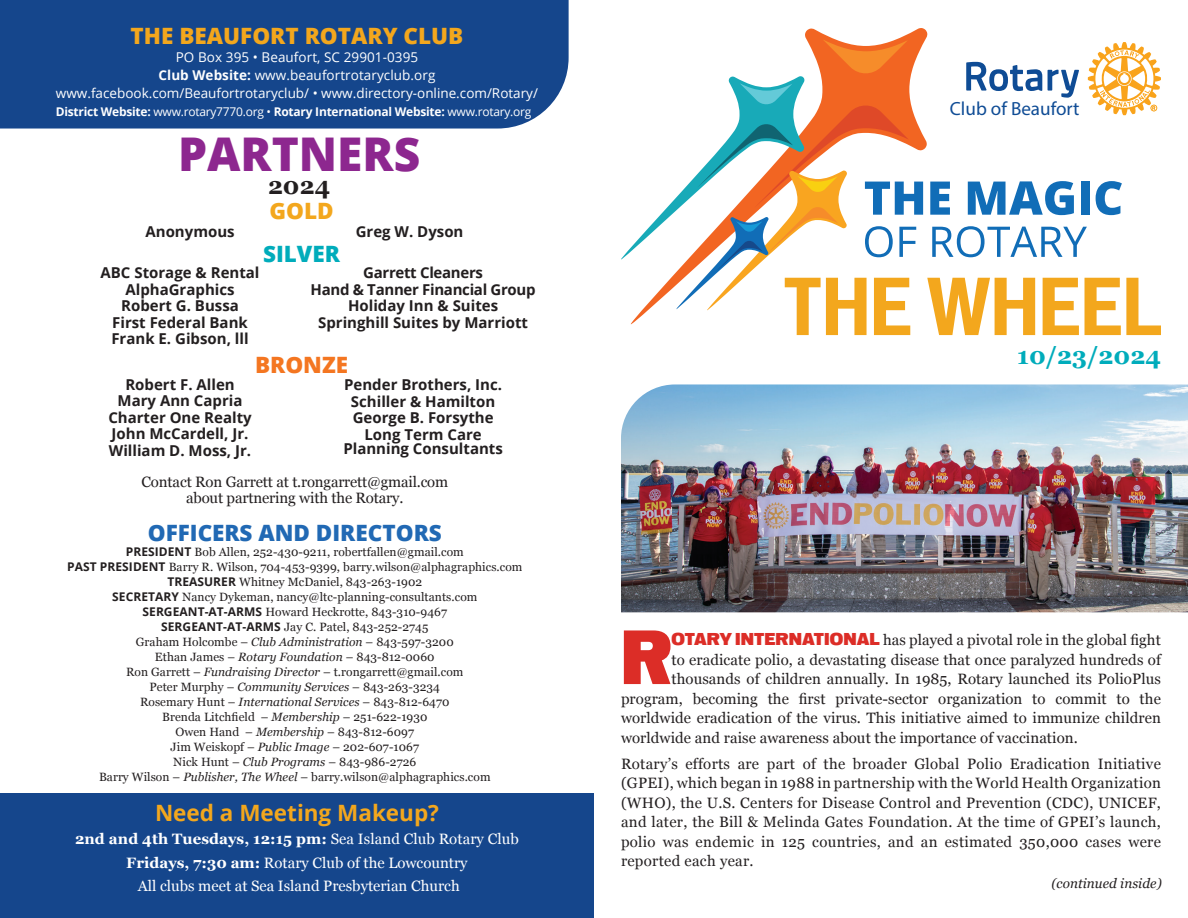
<style>
.page{position:relative;width:1188px;height:918px;background:#fff}
.page>*{position:absolute;margin:0;border:0;box-sizing:border-box;transform-origin:0 0}
.t1{font:900 66.75px "Pennypacker Condensed";color:#dc2d27}
.t2{font:800 46.5px "Open Sans";color:#8d278f}
.t3{font:700 24px "Georgia";color:#00acbb}
.t4{font:700 24px "Georgia";color:#231f20}
.t5{font:800 22.5px "Open Sans";color:#f3a71d}
.t6{font:800 22.5px "Open Sans";color:#2169b4}
.t7{font:700 22.5px "Open Sans";color:#f3a71d}
.t8{font:800 22.5px "Open Sans";color:#00acbb}
.t9{font:800 22.5px "Open Sans";color:#f47621}
.t10{font:19.05px "Myriad Pro";color:#0f4c95}
.t11{font:15px/19.5px "Georgia";letter-spacing:.005em;color:#231f20;text-align:center}
.t12{font:700 15px/16.5px "Open Sans";color:#231f20;text-align:center}
.t13{font:15px/23.2px "Georgia";color:#fff;text-align:center}
.t14{font:13.5px/18px "Open Sans";color:#fff;text-align:center}
.t15{font:italic 13.5px "Georgia";letter-spacing:.005em;color:#231f20}
.t16{font:12px/15px "Georgia";letter-spacing:.005em;color:#231f20;text-align:center}
.t17{font:700 12px "Open Sans";letter-spacing:-.02em;color:#fff}
.s1{font-weight:700}
.s2{font-weight:400}
.s3{font-family:"Open Sans";font-weight:700}
.s4{font-style:italic}
.s5{font-family:"Pennypacker";font-weight:900;color:#dc2d27}
</style>
<div class="page">
<div style="left:0;top:794px;width:594px;height:124px;background:#15468c"></div>
<div style="left:0;top:0;width:569px;height:129px;background:#15468c"></div>
<svg style="left:805px;top:28px;width:122px;height:11px"></svg>
<svg style="left:621px;top:39px;width:540px;height:296px"></svg>
<img style="left:621px;top:384px;width:567px;height:228px">
<h3 class="t5" style="left:131px;top:19px;width:334px">THE BEAUFORT ROTARY CLUB</h3>
<p class="t14" style="left:56px;top:48px;width:484px">PO Box 395 • Beaufort, SC 29901-0395<br><span class="s1">Club Website:</span> www.beaufortrotaryclub.org www.facebook.com/Beaufortrotaryclub/ • www.directory-online.com/Rotary/</p>
<p class="t17" style="left:56px;top:103px;width:477px">District Website: <span class="s2">www.rotary7770.org •</span> Rotary International Website: <span class="s2">www.rotary.org</span></p>
<h2 class="t2" style="left:178px;top:119px;width:244px">PARTNERS</h2>
<h3 class="t4" style="left:268px;top:167px;width:64px">2024</h3>
<h3 class="t5" style="left:269px;top:194px;width:66px">GOLD</h3>
<p class="t12" style="left:146px;top:223px;width:91px">Anonymous</p>
<p class="t12" style="left:356px;top:223px;width:109px">Greg W. Dyson</p>
<h3 class="t8" style="left:263px;top:236px;width:79px">SILVER</h3>
<p class="t12" style="left:101px;top:264px;width:160px">ABC Storage &amp; Rental<br>AlphaGraphics<br>Robert G. Bussa<br>First Federal Bank<br>Frank E. Gibson, lll</p>
<p class="t12" style="left:311px;top:264px;width:227px">Garrett Cleaners<br>Hand &amp; Tanner Financial Group<br>Holiday Inn &amp; Suites<br>Springhill Suites by Marriott</p>
<h3 class="t9" style="left:255px;top:348px;width:95px">BRONZE</h3>
<p class="t12" style="left:108px;top:376px;width:145px">Robert F. Allen<br>Mary Ann Capria<br>Charter One Realty<br>John McCardell, Jr.<br>William D. Moss, Jr.</p>
<p class="t12" style="left:344px;top:376px;width:159px">Pender Brothers, Inc.<br>Schiller &amp; Hamilton<br>George B. Forsythe<br>Long Term Care</p>
<p class="t12" style="left:343px;top:440px;width:161px">Planning Consultants</p>
<p class="t11" style="left:141px;top:473px;width:308px;line-height:16.5px">Contact Ron Garrett at t.rongarrett@gmail.com about partnering with the Rotary.</p>
<h3 class="t6" style="left:148px;top:516px;width:296px">OFFICERS AND DIRECTORS</h3>
<p class="t16" style="left:67px;top:544px;width:457px"><span class="s3">PRESIDENT</span> Bob Allen, 252-430-9211, robertfallen@gmail.com<br><span class="s3">PAST PRESIDENT</span> Barry R. Wilson, 704-453-9399, barry.wilson@alphagraphics.com <span class="s3">TREASURER</span> Whitney McDaniel, 843-263-1902<br><span class="s3">SECRETARY</span> Nancy Dykeman, nancy@ltc-planning-consultants.com <span class="s3">SERGEANT-AT-ARMS</span> Howard Heckrotte, 843-310-9467<br><span class="s3">SERGEANT-AT-ARMS</span> Jay C. Patel, 843-252-2745<br>Graham Holcombe – <span class="s4">Club Administration</span> – 843-597-3200<br>Ethan James – <span class="s4">Rotary Foundation</span> – 843-812-0060<br>Ron Garrett – <span class="s4">Fundraising Director</span> – t.rongarrett@gmail.com<br>Peter Murphy – <span class="s4">Community Services</span> – 843-263-3234<br>Rosemary Hunt – <span class="s4">International Services</span> – 843-812-6470<br>Brenda Litchfield – <span class="s4">Membership</span> – 251-622-1930<br>Owen Hand – <span class="s4">Membership</span> – 843-812-6097<br>Jim Weiskopf – <span class="s4">Public Image</span> – 202-607-1067<br>Nick Hunt – <span class="s4">Club Programs</span> – 843-986-2726<br>Barry Wilson – <span class="s4">Publisher, The Wheel</span> – barry.wilson@alphagraphics.com</p>
<h3 class="t7" style="left:155px;top:797px;width:286px">Need a Meeting Makeup?</h3>
<p class="t13" style="left:75px;top:827px;width:445px"><span class="s1">2nd and 4th Tuesdays, 12:15 pm:</span> Sea Island Club Rotary Club<br><span class="s1">Fridays, 7:30 am:</span> Rotary Club of the Lowcountry<br>All clubs meet at Sea Island Presbyterian Church</p>
<p class="t10" style="left:950px;top:97px;width:131px">Club of Beaufort</p>
<h3 class="t3" style="left:1017px;top:337px;width:145px">10/23/2024</h3>
<h1 class="t1" style="left:621px;top:610px;width:53px">R</h1>
<p class="t11" style="left:672px;top:630px;width:491px"><span class="s5">OTARY INTERNATIONAL</span> has played a pivotal role in the global fight</p>
<p class="t11" style="left:672px;top:649px;width:491px">to eradicate polio, a devastating disease that once paralyzed hundreds of</p>
<p class="t11" style="left:672px;top:669px;width:491px">thousands of children annually. In 1985, Rotary launched its PolioPlus</p>
<p class="t11" style="left:621px;top:688px;width:541px">program, becoming the first private-sector organization to commit to the</p>
<p class="t11" style="left:621px;top:708px;width:541px">worldwide eradication of the virus. This initiative aimed to immunize children</p>
<p class="t11" style="left:621px;top:727px;width:458px">worldwide and raise awareness about the importance of vaccination.</p>
<p class="t11" style="left:621px;top:753px;width:542px;text-align:justify">Rotary’s efforts are part of the broader Global Polio Eradication Initiative (GPEI), which began in 1988 in partnership with the World Health Organization (WHO), the U.S. Centers for Disease Control and Prevention (CDC), UNICEF, and later, the Bill &amp; Melinda Gates Foundation. At the time of GPEI’s launch, polio was endemic in 125 countries, and an estimated 350,000 cases were reported each year.</p>
<p class="t15" style="left:1051px;top:873px;width:112px">(continued inside)</p>
</div>
